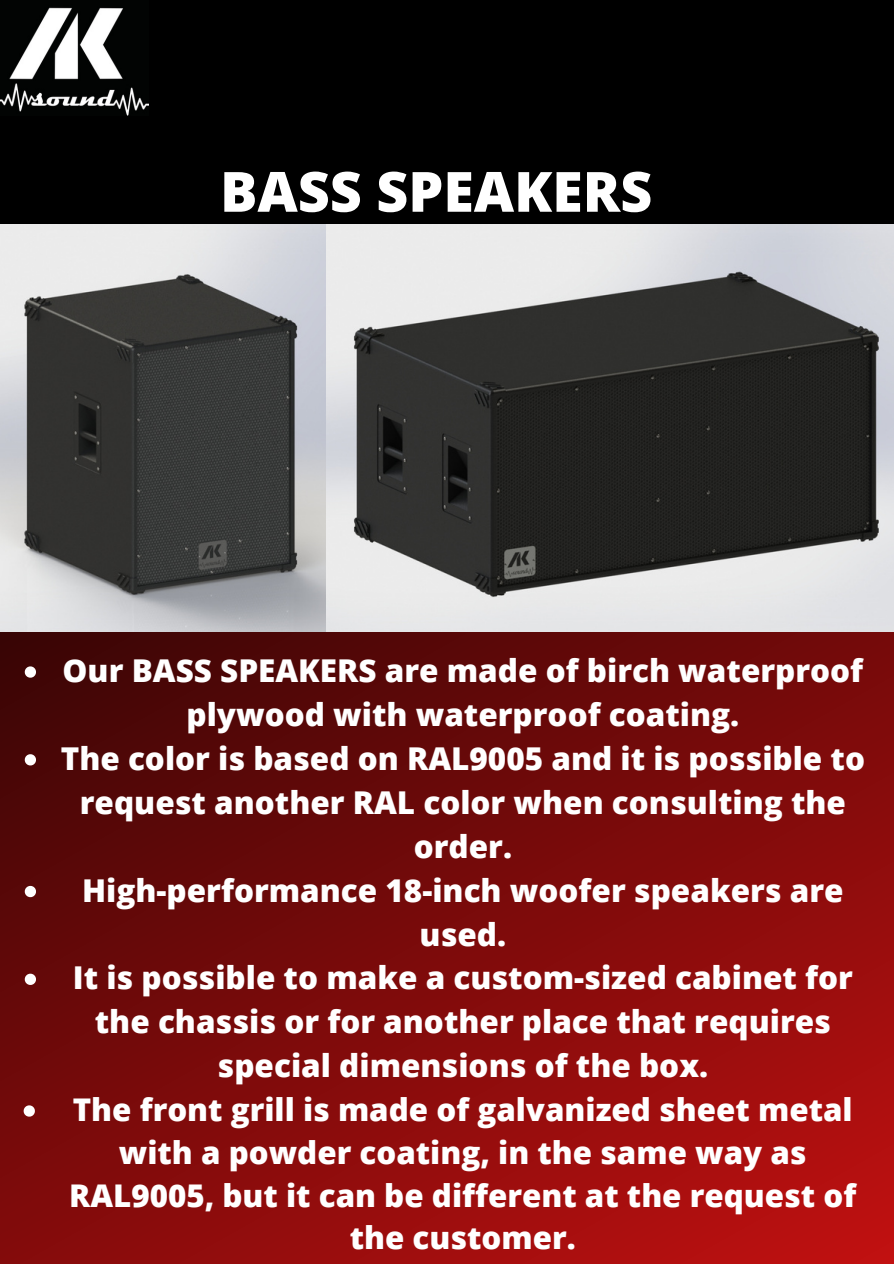
<style>
.page{position:relative;width:894px;height:1264px;background:#fff}
.page>*{position:absolute;margin:0;border:0;box-sizing:border-box;transform-origin:0 0}
.t1{font:800 55.5px "Open Sans";color:#fff}
.t2{font:800 31.5px/43.8px "Open Sans";color:#fff;text-align:center}
.t3{font:800 31.2px/42.8px "Open Sans";color:#fff;text-align:center}
</style>
<div class="page">
<div style="left:0;top:0;width:893px;height:224px;background:#000"></div>
<svg style="left:0;top:631px;width:893px;height:632px;background:#7c0b0b"></svg>
<img style="left:0;top:7px;width:148px;height:109px">
<img style="left:0;top:224px;width:893px;height:407px">
<svg style="left:25px;top:666px;width:11px;height:11px"></svg>
<svg style="left:25px;top:754px;width:11px;height:11px"></svg>
<svg style="left:25px;top:885px;width:11px;height:12px"></svg>
<svg style="left:25px;top:973px;width:11px;height:11px"></svg>
<svg style="left:24px;top:1105px;width:11px;height:11px"></svg>
<p class="t1" style="left:220px;top:152px;width:433px">BASS SPEAKERS</p>
<p class="t2" style="left:63px;top:648px;width:802px">Our BASS SPEAKERS are made of birch waterproof plywood with waterproof coating.</p>
<p class="t2" style="left:61px;top:735px;width:805px">The color is based on RAL9005 and it is possible to request another RAL color when consulting the order.</p>
<p class="t2" style="left:82px;top:867px;width:762px">High-performance 18-inch woofer speakers are used.</p>
<p class="t2" style="left:73px;top:955px;width:781px">It is possible to make a custom-sized cabinet for the chassis or for another place that requires special dimensions of the box.</p>
<p class="t3" style="left:69px;top:1087px;width:788px">The front grill is made of galvanized sheet metal with a powder coating, in the same way as RAL9005, but it can be different at the request of the customer.</p>
</div>
